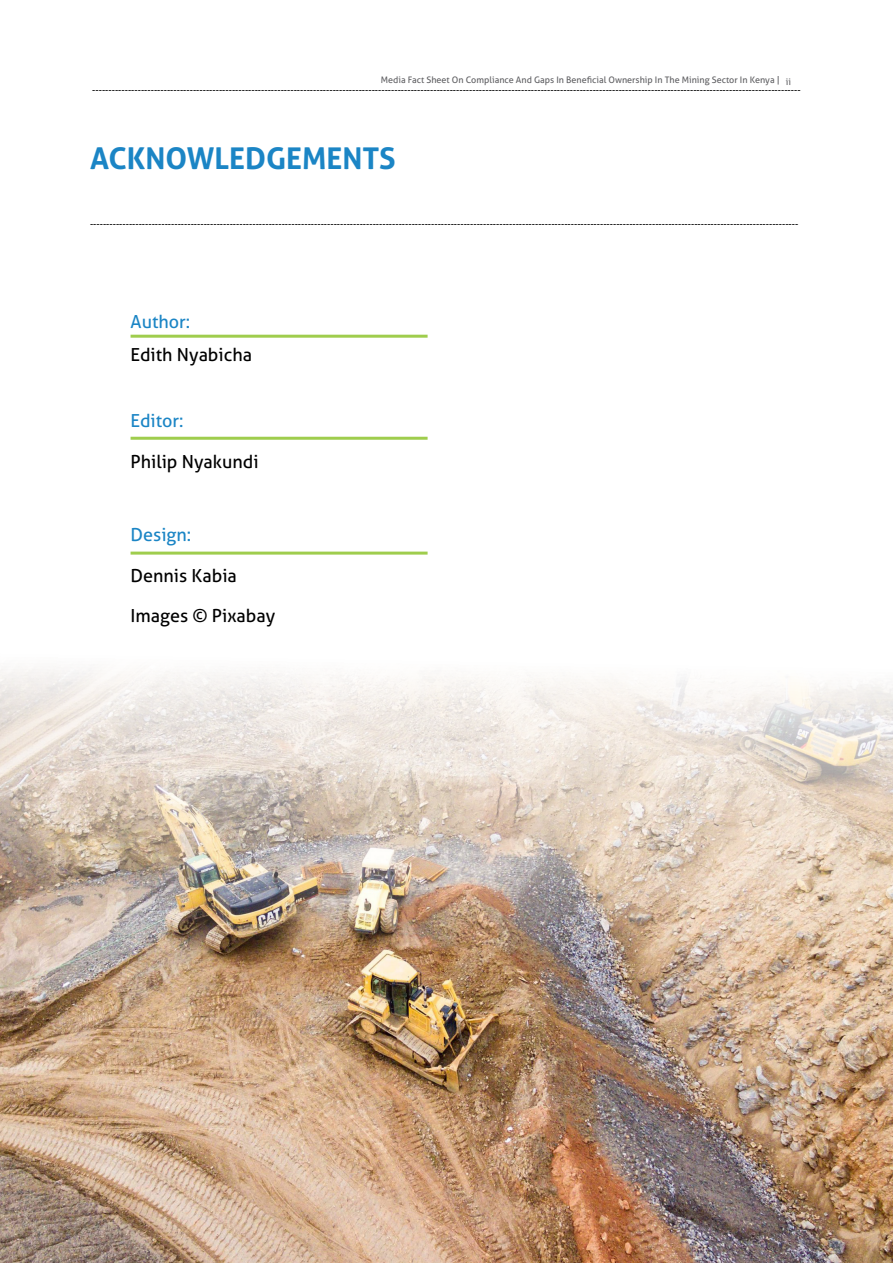
<style>
.page{position:relative;width:893px;height:1263px;background:#fff}
.page>*{position:absolute;margin:0;border:0;box-sizing:border-box;transform-origin:0 0}
.List_Paragraph{font:700 30px "Aller";color:#1b85c5}
.t1{font:18px "Aller";color:#000}
.t2{font:18px "Aller";color:#1b85c5}
.Footnote_text{font:9px "Aller";color:#000}
.Footnote_text-2{font:9px "Aller";color:#616164}
</style>
<div class="page">
<hr style="left:131px;top:335px;width:297px;height:3px;background:#9fcd4d">
<hr style="left:131px;top:437px;width:297px;height:3px;background:#9fcd4d">
<img style="left:0;top:551px;width:893px;height:712px">
<p class="Footnote_text-2" style="left:381px;top:75px;width:400px">Media Fact Sheet On Compliance And Gaps In Beneficial Ownership In The Mining Sector In Kenya |</p>
<p class="Footnote_text" style="left:92px;top:84px;width:710px">--------------------------------------------------------------------------------------------------------------------------------------------------------------------------------------------------------------------------</p>
<p class="Footnote_text-2" style="left:786px;top:76px;width:7px">ii</p>
<p class="List_Paragraph" style="left:90px;top:140px;width:307px">ACKNOWLEDGEMENTS</p>
<p class="Footnote_text" style="left:90px;top:219px;width:710px">--------------------------------------------------------------------------------------------------------------------------------------------------------------------------------------------------------------------------</p>
<p class="t2" style="left:131px;top:311px;width:61px">Author:</p>
<p class="t1" style="left:131px;top:344px;width:123px">Edith Nyabicha</p>
<p class="t2" style="left:131px;top:410px;width:55px">Editor:</p>
<p class="t1" style="left:131px;top:450px;width:129px">Philip Nyakundi</p>
<p class="t2" style="left:131px;top:524px;width:62px">Design:</p>
<p class="t1" style="left:131px;top:564px;width:108px">Dennis Kabia</p>
<p class="t1" style="left:131px;top:605px;width:146px">Images © Pixabay</p>
</div>
